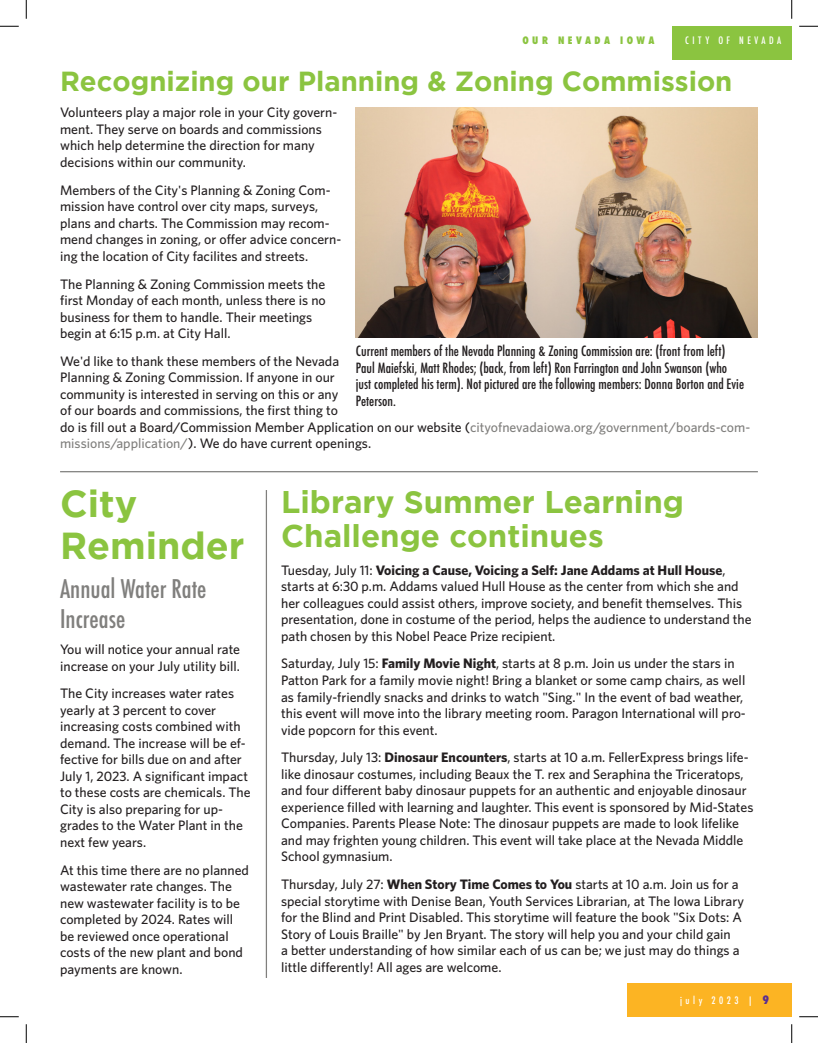
<style>
.page{position:relative;width:818px;height:1043px;background:#fff}
.page>*{position:absolute;margin:0;border:0;box-sizing:border-box;transform-origin:0 0}
.Headline{font:700 37.5px/41.2px "Gotham";color:#8bc440}
.Headline-2{font:700 31.25px/33.8px "Gotham";color:#8bc440}
.Headline-3{font:700 27.5px "Gotham";color:#8bc440}
.Event_Description_He{font:500 condensed 25px/30px "Futura";color:#807f7d}
.t1{font:500 13.75px/16.5px "Whitney";color:#231f20}
.Photo_Caption{font:500 condensed 13.75px/16.5px "Futura";color:#231f20}
.t2{font:500 condensed 10px "Futura";letter-spacing:.35em;color:#fff}
.t3{font:800 condensed 10px "Futura";letter-spacing:.35em;color:#8bc440}
.s1{color:#807f7d}
.s2{font-weight:700}
.s3{font-weight:800;font-size:11.25px;color:#5b2e91}
</style>
<div class="page">
<div style="left:627px;top:983px;width:164px;height:33px;background:#fcb423"></div>
<div style="left:672px;top:26px;width:119px;height:34px;background:#8bc440"></div>
<hr style="left:60px;top:471px;width:697px;height:1px;background:#807f7d">
<hr style="left:266px;top:490px;width:1px;height:488px;background:#807f7d">
<img style="left:356px;top:107px;width:401px;height:231px">
<svg style="left:0;top:25px;width:19px;height:2px"></svg>
<svg style="left:799px;top:25px;width:19px;height:2px"></svg>
<svg style="left:0;top:1016px;width:19px;height:1px"></svg>
<svg style="left:799px;top:1016px;width:19px;height:1px"></svg>
<svg style="left:25px;top:0;width:2px;height:19px"></svg>
<svg style="left:25px;top:1024px;width:2px;height:18px"></svg>
<svg style="left:791px;top:0;width:1px;height:19px"></svg>
<svg style="left:791px;top:1024px;width:1px;height:18px"></svg>
<p class="t3" style="left:522px;top:33px;width:134px">OUR NEVADA IOWA</p>
<p class="t2" style="left:685px;top:34px;width:98px">CITY OF NEVADA</p>
<p class="Headline-3" style="left:60px;top:65px;width:673px">Recognizing our Planning &amp; Zoning Commission</p>
<p class="t1" style="left:60px;top:104px;width:279px">Volunteers play a major role in your City govern&shy;ment. They serve on boards and commissions which help determine the direction for many decisions within our community.</p>
<p class="t1" style="left:60px;top:181px;width:283px">Members of the City's Planning &amp; Zoning Com&shy;mission have control over city maps, surveys, plans and charts. The Commission may recom&shy;mend changes in zoning, or offer advice concern&shy;ing the location of City facilites and streets.</p>
<p class="t1" style="left:60px;top:275px;width:267px">The Planning &amp; Zoning Commission meets the first Monday of each month, unless there is no business for them to handle. Their meetings begin at 6:15 p.m. at City Hall.</p>
<p class="t1" style="left:60px;top:352px;width:691px">We'd like to thank these members of the Nevada<br>Planning &amp; Zoning Commission. If anyone in our<br>community is interested in serving on this or any<br>of our boards and commissions, the first thing to<br>do is fill out a Board/Commission Member Application on our website (<span class="s1">cityofnevadaiowa.org/government/boards-com&shy;missions/application/</span>). We do have current openings.</p>
<p class="Photo_Caption" style="left:356px;top:343px;width:390px">Current members of the Nevada Planning &amp; Zoning Commission are: (front from left)<br>Paul Maiefski, Matt Rhodes; (back, from left) Ron Farrington and John Swanson (who just completed his term). Not pictured are the following members: Donna Borton and Evie Peterson.</p>
<p class="Headline" style="left:60px;top:482px;width:186px">City<br>Reminder</p>
<p class="Event_Description_He" style="left:60px;top:574px;width:148px">Annual Water Rate<br>Increase</p>
<p class="t1" style="left:60px;top:640px;width:181px">You will notice your annual rate increase on your July utility bill.</p>
<p class="t1" style="left:60px;top:685px;width:192px">The City increases water rates yearly at 3 percent to cover increasing costs combined with demand. The increase will be ef&shy;fective for bills due on and after<br>July 1, 2023. A significant impact to these costs are chemicals. The<br>City is also preparing for up&shy;grades to the Water Plant in the next few years.</p>
<p class="t1" style="left:60px;top:861px;width:190px">At this time there are no planned wastewater rate changes. The new wastewater facility is to be completed by 2024. Rates will be reviewed once operational costs of the new plant and bond payments are known.</p>
<p class="Headline-2" style="left:281px;top:484px;width:404px">Library Summer Learning<br>Challenge continues</p>
<p class="t1" style="left:281px;top:561px;width:472px">Tuesday, July 11: <span class="s2">Voicing a Cause, Voicing a Self: Jane Addams at Hull House</span>, starts at 6:30 p.m. Addams valued Hull House as the center from which she and her colleagues could assist others, improve society, and benefit themselves. This presentation, done in costume of the period, helps the audience to understand the path chosen by this Nobel Peace Prize recipient.</p>
<p class="t1" style="left:281px;top:655px;width:466px">Saturday, July 15: <span class="s2">Family Movie Night</span>, starts at 8 p.m. Join us under the stars in Patton Park for a family movie night! Bring a blanket or some camp chairs, as well as family-friendly snacks and drinks to watch "Sing." In the event of bad weather, this event will move into the library meeting room. Paragon International will pro&shy;vide popcorn for this event.</p>
<p class="t1" style="left:281px;top:749px;width:474px">Thursday, July 13: <span class="s2">Dinosaur Encounters</span>, starts at 10 a.m. FellerExpress brings life&shy;like dinosaur costumes, including Beaux the T. rex and Seraphina the Triceratops, and four different baby dinosaur puppets for an authentic and enjoyable dinosaur experience filled with learning and laughter. This event is sponsored by Mid-States Companies. Parents Please Note: The dinosaur puppets are made to look lifelike and may frighten young children. This event will take place at the Nevada Middle School gymnasium.</p>
<p class="t1" style="left:281px;top:875px;width:464px">Thursday, July 27: <span class="s2">When Story Time Comes to You</span> starts at 10 a.m. Join us for a special storytime with Denise Bean, Youth Services Librarian, at The Iowa Library for the Blind and Print Disabled. This storytime will feature the book "Six Dots: A Story of Louis Braille" by Jen Bryant. The story will help you and your child gain<br>a better understanding of how similar each of us can be; we just may do things a little differently! All ages are welcome.</p>
<p class="t2" style="left:680px;top:994px;width:90px">july 2023 | <span class="s3">9</span></p>
</div>
